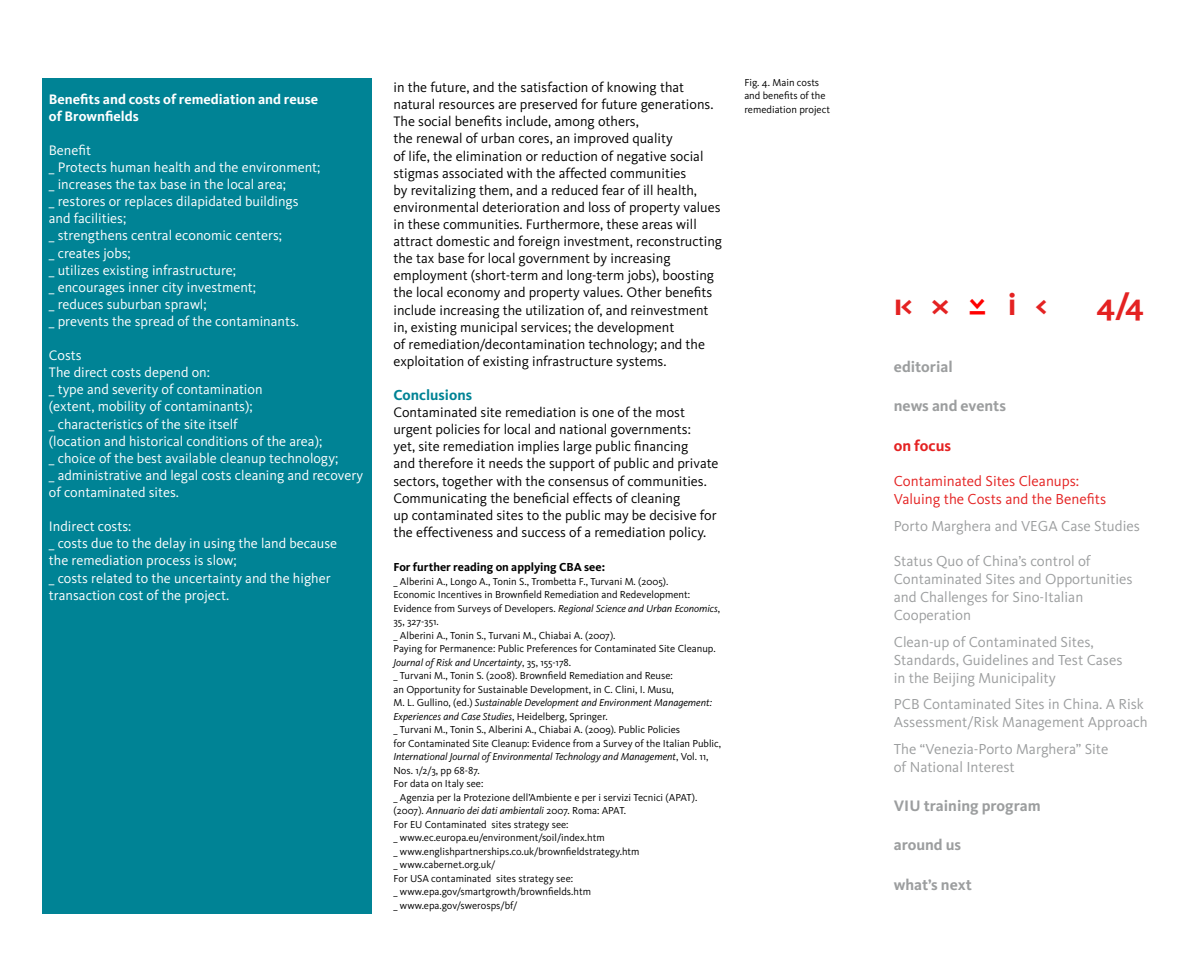
<style>
.page{position:relative;width:1191px;height:957px;background:#fff}
.page>*{position:absolute;margin:0;border:0;box-sizing:border-box;transform-origin:0 0}
.t1{font:700 31.5px "Kievit";color:#e42222}
.t2{font:500 31.5px "Kievit";color:#f00}
.t3{font:700 15.75px "Kievit";color:#9c9e9f}
.t4{font:700 15.75px "Kievit";color:#e42222}
.t5{font:15px/18px "Kievit";color:#9c9e9f}
.t6{font:15px/18px "Kievit";color:#e42222}
.t7{font:700 15px "Kievit";color:#008395}
.t8{font:14.25px/17.1px "Kievit";color:#000}
.t9{font:14.25px/17.1px "Kievit";color:#fff}
.t10{font:700 14.25px/17.1px "Kievit";color:#fff}
.t11{font:700 12px "Kievit";color:#000}
.t12{font:10.5px/13.5px "Kievit";color:#000}
.s1{font-style:italic}
.s2{font-weight:700}
.s3{color:#fff}
</style>
<div class="page">
<div style="left:43px;top:78px;width:329px;height:835px;background:#008395"></div>
<h3 class="t10" style="left:49px;top:90px;width:271px">Benefits and costs of remediation and reuse of Brownfields</h3>
<p class="t9" style="left:49px;top:142px;width:273px">Benefit<br>_ Protects human health and the environment; _ increases the tax base in the local area;<br>_ restores or replaces dilapidated buildings and facilities;<br>_ strengthens central economic centers;<br>_ creates jobs;<br>_ utilizes existing infrastructure;<br>_ encourages inner city investment;<br>_ reduces suburban sprawl;<br>_ prevents the spread of the contaminants.</p>
<p class="t9" style="left:49px;top:347px;width:316px">Costs<br>The direct costs depend on:<br>_ type and severity of contamination<br>(extent, mobility of contaminants);<br>_ characteristics of the site itself<br>(location and historical conditions of the area);<br>_ choice of the best available cleanup technology;<br>_ administrative and legal costs cleaning and recovery of contaminated sites.</p>
<h3 class="t9" style="left:49px;top:518px;width:290px">Indirect costs:<br>_ costs due to the delay in using the land because the remediation process is slow;<br>_ costs related to the uncertainty and the higher transaction cost of the project.</h3>
<p class="t8" style="left:393px;top:79px;width:330px">in the future, and the satisfaction of knowing that natural resources are preserved for future generations.<br>The social benefits include, among others,<br>the renewal of urban cores, an improved quality<br>of life, the elimination or reduction of negative social stigmas associated with the affected communities<br>by revitalizing them, and a reduced fear of ill health, environmental deterioration and loss of property values in these communities. Furthermore, these areas will attract domestic and foreign investment, reconstructing the tax base for local government by increasing employment (short-term and long-term jobs), boosting the local economy and property values. Other benefits include increasing the utilization of, and reinvestment in, existing municipal services; the development<br>of remediation/decontamination technology; and the exploitation of existing infrastructure systems.</p>
<h3 class="t7" style="left:393px;top:386px;width:80px">Conclusions</h3>
<p class="t8" style="left:393px;top:404px;width:326px">Contaminated site remediation is one of the most urgent policies for local and national governments:<br>yet, site remediation implies large public financing<br>and therefore it needs the support of public and private sectors, together with the consensus of communities.<br>Communicating the beneficial effects of cleaning<br>up contaminated sites to the public may be decisive for the effectiveness and success of a remediation policy.</p>
<p class="t11" style="left:393px;top:560px;width:213px">For further reading on applying CBA see:</p>
<p class="t12" style="left:393px;top:574px;width:329px">_ Alberini A., Longo A., Tonin S., Trombetta F., Turvani M. (2005).<br>Economic Incentives in Brownfield Remediation and Redevelopment:<br>Evidence from Surveys of Developers. <span class="s1">Regional Science and Urban Economics</span>, 35, 327-351.<br>_ Alberini A., Tonin S., Turvani M., Chiabai A. (2007).<br>Paying for Permanence: Public Preferences for Contaminated Site Cleanup.<br><span class="s1">Journal of Risk and Uncertainty</span>, 35, 155-178.<br>_ Turvani M., Tonin S. (2008). Brownfield Remediation and Reuse:<br>an Opportunity for Sustainable Development, in C. Clini, I. Musu,<br>M. L. Gullino, (ed.) <span class="s1">Sustainable Development and Environment Management:<br>Experiences and Case Studies</span>, Heidelberg, Springer.<br>_ Turvani M., Tonin S., Alberini A., Chiabai A. (2009). Public Policies<br>for Contaminated Site Cleanup: Evidence from a Survey of the Italian Public, <span class="s1">International Journal of Environmental Technology and Management</span>, Vol. 11, Nos. 1/2/3, pp 68-87.<br>For data on Italy see:<br>_ Agenzia per la Protezione dell’Ambiente e per i servizi Tecnici (APAT). (2007). <span class="s1">Annuario dei dati ambientali</span> 2007. Roma: APAT.<br>For EU Contaminated sites strategy see:<br>_ www.ec.europa.eu/environment/soil/index.htm<br>_ www.englishpartnerships.co.uk/brownfieldstrategy.htm<br>_ www.cabernet.org.uk/<br>For USA contaminated sites strategy see:<br>_ www.epa.gov/smartgrowth/brownfields.htm<br>_ www.epa.gov/swerosps/bf/</p>
<p class="t12" style="left:744px;top:76px;width:87px">Fig. 4. Main costs and benefits of the remediation project</p>
<h1 class="t1" style="left:893px;top:285px;width:57px">ı&lt; &gt;&lt;</h1>
<h1 class="t2" style="left:956px;top:317px;width:20px;rotate:-90deg">ı<span class="s2">&lt;</span></h1>
<h1 class="t1" style="left:1008px;top:285px;width:138px">i &lt; <span class="s3">&gt;</span> 4/4</h1>
<h2 class="t3" style="left:893px;top:357px;width:60px">editorial</h2>
<h2 class="t3" style="left:893px;top:397px;width:114px">news and events</h2>
<h2 class="t4" style="left:893px;top:437px;width:59px">on focus</h2>
<h3 class="t6" style="left:893px;top:472px;width:214px">Contaminated Sites Cleanups:<br>Valuing the Costs and the Benefits</h3>
<h3 class="t5" style="left:893px;top:517px;width:248px">Porto Marghera and VEGA Case Studies</h3>
<h3 class="t5" style="left:893px;top:552px;width:240px">Status Quo of China’s control of<br>Contaminated Sites and Opportunities and Challenges for Sino-Italian<br>Cooperation</h3>
<h3 class="t5" style="left:893px;top:633px;width:230px">Clean-up of Contaminated Sites,<br>Standards, Guidelines and Test Cases in the Beijing Municipality</h3>
<h3 class="t5" style="left:893px;top:695px;width:255px">PCB Contaminated Sites in China. A Risk<br>Assessment/Risk Management Approach</h3>
<h3 class="t5" style="left:893px;top:740px;width:216px">The “Venezia-Porto Marghera” Site of National Interest</h3>
<h2 class="t3" style="left:893px;top:796px;width:148px">VIU training program</h2>
<h2 class="t3" style="left:893px;top:836px;width:69px">around us</h2>
<h2 class="t3" style="left:893px;top:876px;width:79px">what’s next</h2>
</div>
